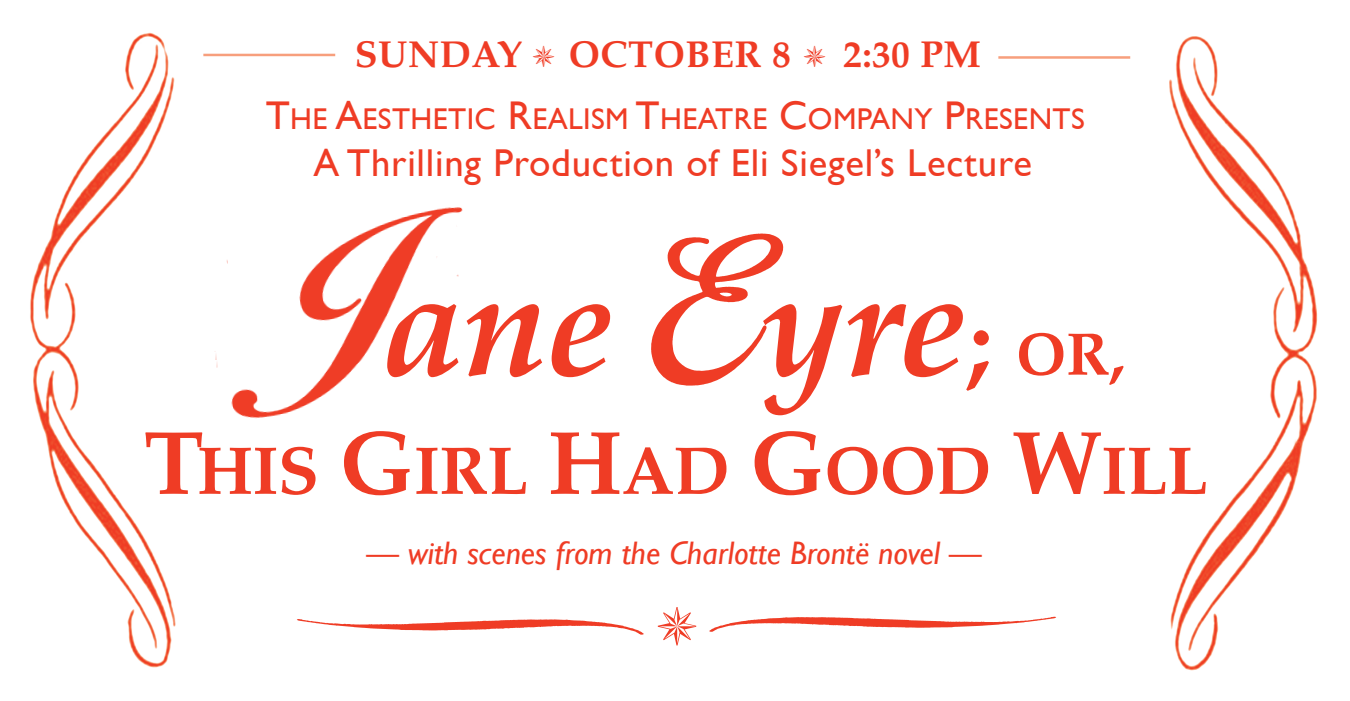
<style>
.page{position:relative;width:1350px;height:701px;background:#fff}
.page>*{position:absolute;margin:0;border:0;box-sizing:border-box;transform-origin:0 0}
.t1{font:italic 700 150px "Palatino";color:#ef3c25}
.t2{font:700 67.5px "Palatino";letter-spacing:-.015em;color:#ef3c25}
.t3{font:55px "Monotype Sorts";color:#ef3c25}
.t4{font:38.75px "Gill Sans";letter-spacing:.02em;color:#ef3c25}
.t5{font:700 37.5px "Palatino";letter-spacing:.015em;color:#ef3c25}
.t6{font:italic 32.5px "Gill Sans";color:#ef3c25}
.t7{font:30px "Gill Sans";letter-spacing:.015em;color:#ef3c25}
.t8{font:30px "Monotype Sorts";color:#ef3c25}
.s1{font-size:40px}
.s2{font-weight:400;color:#fff}
.s3{color:#fff}
.s4{font-style:normal;font-size:97.5px}
.s5{font-style:normal;font-size:60px}
.s6{font-style:normal;font-size:62.5px}
.s7{font-size:90px}
</style>
<div class="page">
<img style="left:30px;top:32px;width:1288px;height:639px">
<div style="left:813px;top:35px;width:198px;height:58px;background:#fff"></div>
<div style="left:338px;top:35px;width:201px;height:59px;background:#fff"></div>
<div style="left:536px;top:35px;width:288px;height:59px;background:#fff"></div>
<img style="left:200px;top:197px;width:292px;height:235px">
<img style="left:275px;top:611px;width:420px;height:26px">
<img style="left:658px;top:609px;width:420px;height:24px">
<img style="left:651px;top:228px;width:137px;height:166px">
<hr style="left:203px;top:54px;width:132px;height:2px;background:#f79f7d">
<hr style="left:998px;top:56px;width:132px;height:3px;background:#f79f7d">
<p class="t5" style="left:355px;top:40px;width:438px">SUNDAY OCTOBER 8</p>
<p class="t5" style="left:843px;top:40px;width:139px">2:30 PM</p>
<p class="t7" style="left:266px;top:101px;width:821px"><span class="s1">T</span>HE <span class="s1">A</span>ESTHETIC <span class="s1">R</span>EALISM <span class="s1">T</span>HEATRE <span class="s1">C</span>OMPANY <span class="s1">P</span>RESENTS</p>
<p class="t8" style="left:532px;top:42px;width:25px">U</p>
<p class="t8" style="left:803px;top:42px;width:25px">U</p>
<p class="t4" style="left:314px;top:140px;width:720px">A Thrilling Production of Eli Siegel’s Lecture</p>
<p class="t1" style="left:331px;top:265px;width:796px"><span class="s2">J</span>ane <span class="s3">E</span>yre<span class="s4">;</span> <span class="s5">OR</span><span class="s6">,</span></p>
<p class="t2" style="left:144px;top:444px;width:1066px"><span class="s7">T</span>HIS <span class="s7">G</span>IRL <span class="s7">H</span>AD <span class="s7">G</span>OOD <span class="s7">W</span>ILL</p>
<p class="t6" style="left:366px;top:534px;width:617px">— with scenes from the Charlotte Brontë novel —</p>
<p class="t3" style="left:655px;top:601px;width:45px">U</p>
</div>
